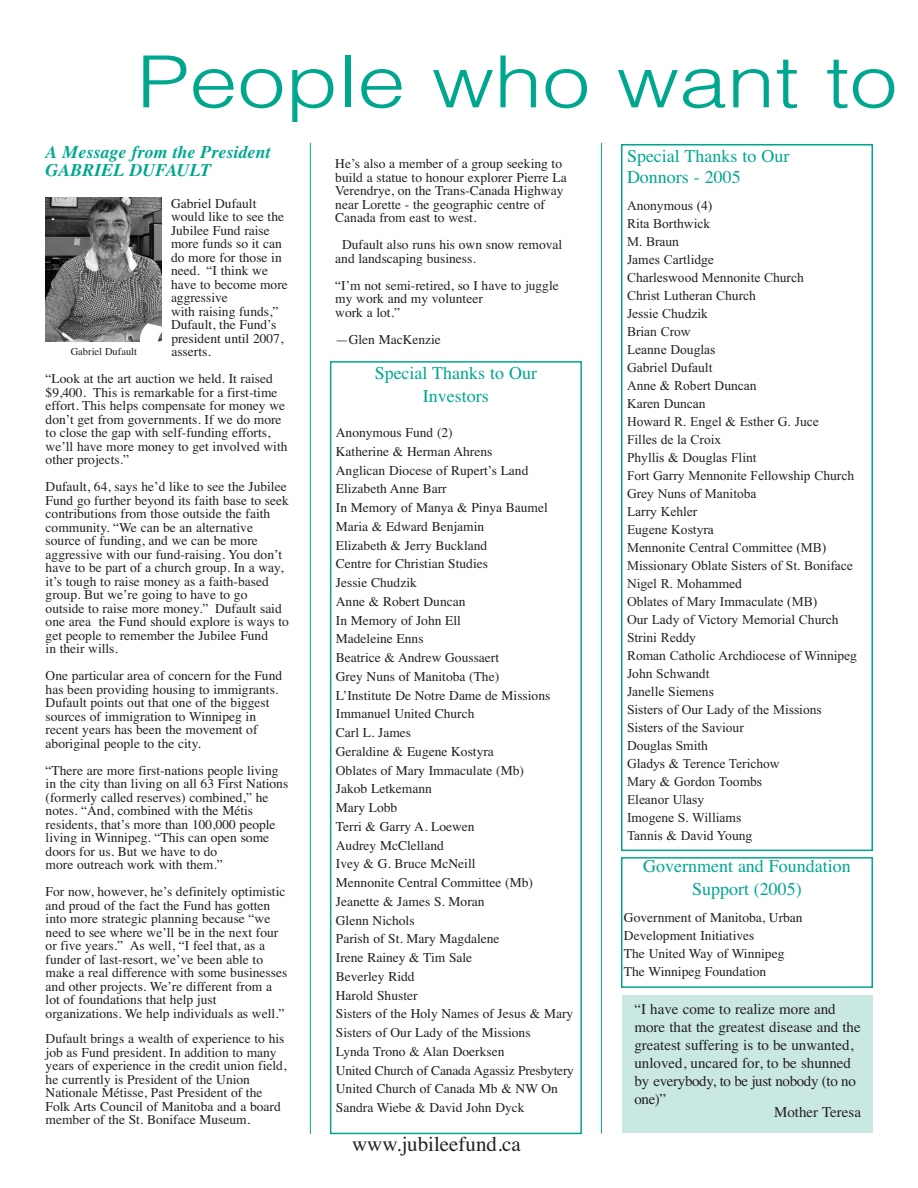
<style>
.page{position:relative;width:918px;height:1188px;background:#fff}
.page>*{position:absolute;margin:0;border:0;box-sizing:border-box;transform-origin:0 0}
.t1{font:300 72px "Helvetica";color:#00a78f;scale:1.2 1}
.t2{font:21px "Times";color:#231f20}
.t3{font:18px/22.5px "Times";color:#00a78f;text-align:center}
.t4{font:italic 700 18px/18px "Times";color:#00a78f}
.t5{font:15px/18px "Times";color:#231f20}
.t6{font:13.5px/13.5px "Times";color:#231f20}
.t7{font:13.5px/18px "Times New Roman";color:#231f20}
.t8{font:10.5px "Times";color:#231f20}
</style>
<div class="page">
<div style="left:330px;top:361px;width:252px;height:773px;border:2px solid #00a78f"></div>
<div style="left:621px;top:144px;width:252px;height:707px;border:2px solid #00a78f"></div>
<hr style="left:310px;top:143px;width:1px;height:991px;background:#00a78f">
<hr style="left:601px;top:143px;width:1px;height:991px;background:#00a78f">
<div style="left:622px;top:995px;width:251px;height:137px;background:#cae8e2"></div>
<img style="left:45px;top:198px;width:117px;height:144px">
<div style="left:621px;top:857px;width:252px;height:131px;border:2px solid #00a78f"></div>
<h1 class="t1" style="left:137px;top:55px;width:636px">People who want to</h1>
<p class="t6" style="left:335px;top:158px;width:233px">He’s also a member of a group seeking to build a statue to honour explorer Pierre La Verendrye, on the Trans-Canada Highway near Lorette - the geographic centre of Canada from east to west.</p>
<p class="t6" style="left:335px;top:239px;width:228px;text-indent:7px">Dufault also runs his own snow removal and landscaping business.</p>
<p class="t6" style="left:335px;top:280px;width:225px">“I’m not semi-retired, so I have to juggle my work and my volunteer<br>work a lot.”</p>
<p class="t6" style="left:335px;top:334px;width:107px">—Glen MacKenzie</p>
<h3 class="t4" style="left:46px;top:145px;width:226px">A Message from the President<br>GABRIEL DUFAULT</h3>
<p class="t6" style="left:171px;top:198px;width:118px">Gabriel Dufault would like to see the<br>Jubilee Fund raise more funds so it can do more for those in need. “I think we have to become more aggressive<br>with raising funds,”<br>Dufault, the Fund’s president until 2007, asserts.</p>
<p class="t6" style="left:46px;top:373px;width:243px">“Look at the art auction we held. It raised $9,400. This is remarkable for a first-time effort. This helps compensate for money we don’t get from governments. If we do more to close the gap with self-funding efforts, we’ll have more money to get involved with other projects.”</p>
<p class="t6" style="left:46px;top:481px;width:245px">Dufault, 64, says he’d like to see the Jubilee Fund go further beyond its faith base to seek contributions from those outside the faith community. “We can be an alternative source of funding, and we can be more aggressive with our fund-raising. You don’t have to be part of a church group. In a way, it’s tough to raise money as a faith-based group. But we’re going to have to go outside to raise more money.” Dufault said one area the Fund should explore is ways to get people to remember the Jubilee Fund<br>in their wills.</p>
<p class="t6" style="left:46px;top:670px;width:238px">One particular area of concern for the Fund has been providing housing to immigrants.<br>Dufault points out that one of the biggest sources of immigration to Winnipeg in recent years has been the movement of aboriginal people to the city.</p>
<p class="t6" style="left:46px;top:765px;width:244px">“There are more first-nations people living in the city than living on all 63 First Nations (formerly called reserves) combined,” he notes. “And, combined with the Métis residents, that’s more than 100,000 people living in Winnipeg. “This can open some doors for us. But we have to do<br>more outreach work with them.”</p>
<p class="t6" style="left:46px;top:886px;width:243px">For now, however, he’s definitely optimistic and proud of the fact the Fund has gotten into more strategic planning because “we need to see where we’ll be in the next four or five years.” As well, “I feel that, as a funder of last-resort, we’ve been able to make a real difference with some businesses and other projects. We’re different from a lot of foundations that help just organizations. We help individuals as well.”</p>
<p class="t6" style="left:46px;top:1033px;width:242px">Dufault brings a wealth of experience to his job as Fund president. In addition to many years of experience in the credit union field, he currently is President of the Union Nationale Métisse, Past President of the Folk Arts Council of Manitoba and a board member of the St. Boniface Museum.</p>
<h3 class="t3" style="left:627px;top:147px;width:164px;line-height:21px;text-align:left">Special Thanks to Our<br>Donnors - 2005</h3>
<p class="t7" style="left:627px;top:198px;width:232px">Anonymous (4)<br>Rita Borthwick<br>M. Braun<br>James Cartlidge<br>Charleswood Mennonite Church<br>Christ Lutheran Church<br>Jessie Chudzik<br>Brian Crow<br>Leanne Douglas<br>Gabriel Dufault<br>Anne &amp; Robert Duncan<br>Karen Duncan<br>Howard R. Engel &amp; Esther G. Juce<br>Filles de la Croix<br>Phyllis &amp; Douglas Flint<br>Fort Garry Mennonite Fellowship Church<br>Grey Nuns of Manitoba<br>Larry Kehler<br>Eugene Kostyra<br>Mennonite Central Committee (MB)<br>Missionary Oblate Sisters of St. Boniface<br>Nigel R. Mohammed<br>Oblates of Mary Immaculate (MB)<br>Our Lady of Victory Memorial Church<br>Strini Reddy<br>Roman Catholic Archdiocese of Winnipeg<br>John Schwandt<br>Janelle Siemens<br>Sisters of Our Lady of the Missions<br>Sisters of the Saviour<br>Douglas Smith<br>Gladys &amp; Terence Terichow<br>Mary &amp; Gordon Toombs<br>Eleanor Ulasy<br>Imogene S. Williams<br>Tannis &amp; David Young</p>
<p class="t8" style="left:71px;top:347px;width:68px">Gabriel Dufault</p>
<h3 class="t3" style="left:375px;top:364px;width:164px">Special Thanks to Our<br>Investors</h3>
<p class="t6" style="left:336px;top:425px;width:240px;line-height:18.8px">Anonymous Fund (2)<br>Katherine &amp; Herman Ahrens<br>Anglican Diocese of Rupert’s Land<br>Elizabeth Anne Barr<br>In Memory of Manya &amp; Pinya Baumel<br>Maria &amp; Edward Benjamin<br>Elizabeth &amp; Jerry Buckland<br>Centre for Christian Studies<br>Jessie Chudzik<br>Anne &amp; Robert Duncan<br>In Memory of John Ell<br>Madeleine Enns<br>Beatrice &amp; Andrew Goussaert<br>Grey Nuns of Manitoba (The)<br>L’Institute De Notre Dame de Missions<br>Immanuel United Church<br>Carl L. James<br>Geraldine &amp; Eugene Kostyra<br>Oblates of Mary Immaculate (Mb)<br>Jakob Letkemann<br>Mary Lobb<br>Terri &amp; Garry A. Loewen<br>Audrey McClelland<br>Ivey &amp; G. Bruce McNeill<br>Mennonite Central Committee (Mb)<br>Jeanette &amp; James S. Moran<br>Glenn Nichols<br>Parish of St. Mary Magdalene<br>Irene Rainey &amp; Tim Sale<br>Beverley Ridd<br>Harold Shuster<br>Sisters of the Holy Names of Jesus &amp; Mary<br>Sisters of Our Lady of the Missions<br>Lynda Trono &amp; Alan Doerksen<br>United Church of Canada Agassiz Presbytery<br>United Church of Canada Mb &amp; NW On<br>Sandra Wiebe &amp; David John Dyck</p>
<h3 class="t3" style="left:643px;top:857px;width:209px">Government and Foundation<br>Support (2005)</h3>
<p class="t6" style="left:624px;top:910px;width:180px;line-height:18px">Government of Manitoba, Urban<br>Development Initiatives<br>The United Way of Winnipeg<br>The Winnipeg Foundation</p>
<p class="t5" style="left:634px;top:1001px;width:228px">“I have come to realize more and more that the greatest disease and the greatest suffering is to be unwanted, unloved, uncared for, to be shunned by everybody, to be just nobody (to no one)”</p>
<p class="t5" style="left:774px;top:1105px;width:88px">Mother Teresa</p>
<h2 class="t2" style="left:352px;top:1137px;width:170px">www.jubileefund.ca</h2>
</div>
